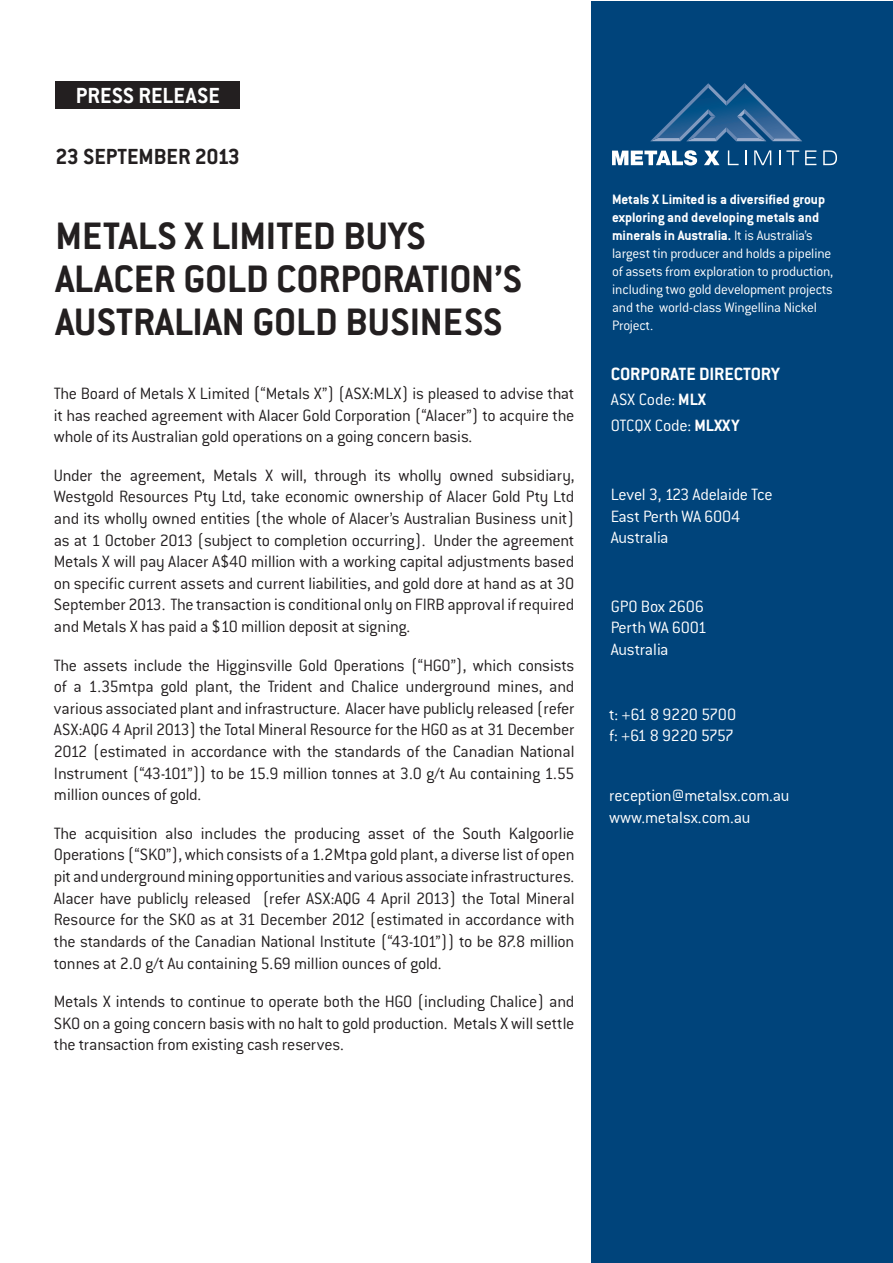
<style>
.page{position:relative;width:893px;height:1263px;background:#fff}
.page>*{position:absolute;margin:0;border:0;box-sizing:border-box;transform-origin:0 0}
.t1{font:700 42px/42.8px "Conduit ITC Std";color:#231f20}
.t2{font:700 24px "Conduit ITC Std";color:#231f20}
.t3{font:700 24px "Conduit ITC Std";color:#fff}
.Sub_Sub_Head{font:700 19.5px "Conduit ITC Std";letter-spacing:-.005em;color:#fff}
.Body_-_No_Indent{font:300 18px/21.6px "Conduit ITC Std";letter-spacing:-.015em;color:#231f20;text-align:justify}
.t4{font:300 18px/21.6px "Conduit ITC Std";letter-spacing:-.015em;color:#fff}
.t5{font:300 15px/18px "Conduit ITC Std";letter-spacing:-.015em;color:#fff}
.s1{font-weight:700}
</style>
<div class="page">
<div style="left:55px;top:81px;width:185px;height:28px;background:#231f20"></div>
<div style="left:592px;top:2px;width:301px;height:1261px;background:#00447b"></div>
<svg style="left:650px;top:83px;width:152px;height:58px"></svg>
<svg style="left:612px;top:150px;width:85px;height:15px"></svg>
<svg style="left:704px;top:151px;width:15px;height:14px"></svg>
<svg style="left:728px;top:150px;width:11px;height:15px"></svg>
<svg style="left:745px;top:150px;width:2px;height:15px"></svg>
<svg style="left:754px;top:150px;width:17px;height:15px"></svg>
<svg style="left:779px;top:150px;width:1px;height:15px"></svg>
<svg style="left:786px;top:150px;width:13px;height:15px"></svg>
<svg style="left:805px;top:150px;width:11px;height:15px"></svg>
<svg style="left:823px;top:150px;width:14px;height:15px"></svg>
<p class="t3" style="left:76px;top:81px;width:146px">PRESS RELEASE</p>
<p class="t2" style="left:55px;top:142px;width:186px">23 SEPTEMBER 2013</p>
<p class="t1" style="left:55px;top:214px;width:469px">METALS X LIMITED BUYS<br>ALACER GOLD CORPORATION’S<br>AUSTRALIAN GOLD BUSINESS</p>
<p class="Body_-_No_Indent" style="left:54px;top:382px;width:522px">The Board of Metals X Limited (“Metals X”) (ASX:MLX) is pleased to advise that it has reached agreement with Alacer Gold Corporation (“Alacer”) to acquire the whole of its Australian gold operations on a going concern basis.</p>
<p class="Body_-_No_Indent" style="left:54px;top:464px;width:522px">Under the agreement, Metals X will, through its wholly owned subsidiary, Westgold Resources Pty Ltd, take economic ownership of Alacer Gold Pty Ltd and its wholly owned entities (the whole of Alacer’s Australian Business unit) as at 1 October 2013 (subject to completion occurring). Under the agreement Metals X will pay Alacer A$40 million with a working capital adjustments based on specific current assets and current liabilities, and gold dore at hand as at 30<br>September 2013. The transaction is conditional only on FIRB approval if required and Metals X has paid a $10 million deposit at signing.</p>
<p class="Body_-_No_Indent" style="left:54px;top:654px;width:522px">The assets include the Higginsville Gold Operations (“HGO”), which consists of a 1.35mtpa gold plant, the Trident and Chalice underground mines, and various associated plant and infrastructure. Alacer have publicly released (refer ASX:AQG 4 April 2013) the Total Mineral Resource for the HGO as at 31 December 2012 (estimated in accordance with the standards of the Canadian National Instrument (“43-101”)) to be 15.9 million tonnes at 3.0 g/t Au containing 1.55 million ounces of gold.</p>
<p class="Body_-_No_Indent" style="left:54px;top:822px;width:522px">The acquisition also includes the producing asset of the South Kalgoorlie Operations (“SKO”), which consists of a 1.2Mtpa gold plant, a diverse list of open pit and underground mining opportunities and various associate infrastructures.<br>Alacer have publicly released (refer ASX:AQG 4 April 2013) the Total Mineral Resource for the SKO as at 31 December 2012 (estimated in accordance with the standards of the Canadian National Institute (“43-101”)) to be 87.8 million tonnes at 2.0 g/t Au containing 5.69 million ounces of gold.</p>
<p class="Body_-_No_Indent" style="left:54px;top:990px;width:522px">Metals X intends to continue to operate both the HGO (including Chalice) and SKO on a going concern basis with no halt to gold production. Metals X will settle the transaction from existing cash reserves.</p>
<p class="t5" style="left:612px;top:190px;width:223px"><span class="s1">Metals X Limited is a diversified group exploring and developing metals and minerals in Australia.</span> It is Australia’s largest tin producer and holds a pipeline of assets from exploration to production, including two gold development projects and the world-class Wingellina Nickel Project.</p>
<p class="Sub_Sub_Head" style="left:611px;top:362px;width:171px">CORPORATE DIRECTORY</p>
<p class="t4" style="left:611px;top:388px;width:97px">ASX Code: <span class="s1">MLX</span></p>
<p class="t4" style="left:611px;top:414px;width:130px">OTCQX Code: <span class="s1">MLXXY</span></p>
<p class="t4" style="left:611px;top:483px;width:164px">Level 3, 123 Adelaide Tce<br>East Perth WA 6004<br>Australia</p>
<p class="t4" style="left:611px;top:595px;width:98px">GPO Box 2606<br>Perth WA 6001<br>Australia</p>
<p class="t4" style="left:609px;top:703px;width:128px">t: +61 8 9220 5700 f: +61 8 9220 5757</p>
<p class="t4" style="left:609px;top:784px;width:182px">reception@metalsx.com.au www.metalsx.com.au</p>
</div>
